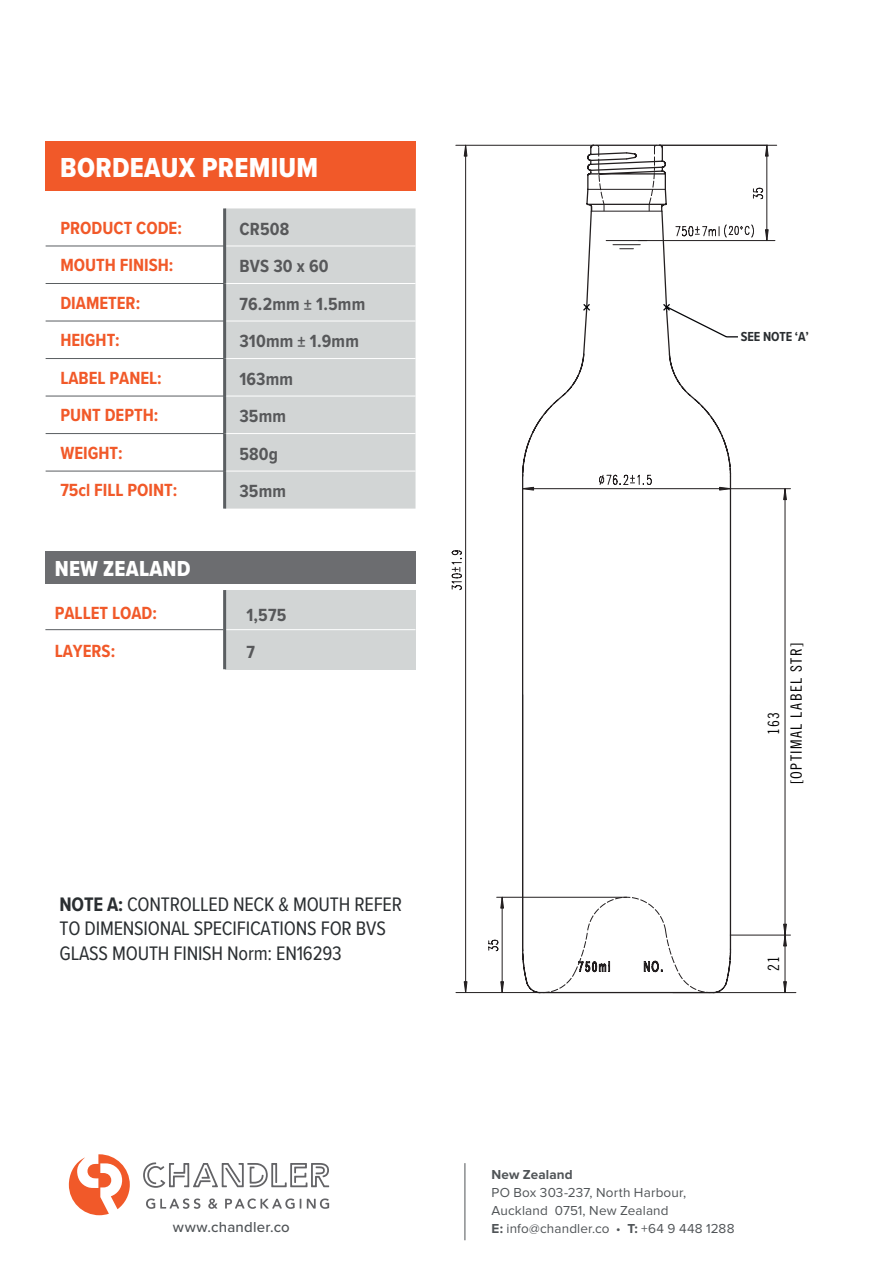
<style>
.page{position:relative;width:893px;height:1263px;background:#fff}
.page>*{position:absolute;margin:0;border:0;box-sizing:border-box;transform-origin:0 0}
.t1{font:28.5px "Proxima Nova Cond Extrabld";letter-spacing:.01em;color:#fff}
.t2{font:22.5px "Proxima Nova Cond Extrabld";letter-spacing:.01em;color:#fff}
.t3{font:20.25px/24.3px "Proxima Nova Cond";letter-spacing:-.01em;color:#2a2e31}
.t4{font:700 18.3px/37.5px "Proxima Nova Cond";color:#f15929}
.t5{font:700 18.3px/37.5px "Proxima Nova Cond";letter-spacing:.01em;color:#57585a}
.t6{font:15.6px "Trade Gothic LT Std Cn 18";letter-spacing:.09em;color:#000001}
.t7{font:500 15px "Proxima Nova";letter-spacing:.015em;color:#505457}
.t8{font:13.5px/17.9px "Proxima Nova";letter-spacing:.01em;color:#505457}
.t9{font:700 13.5px "Proxima Nova";letter-spacing:.005em;color:#505457}
.t10{font:700 13.5px "Proxima Nova Cond";letter-spacing:-.01em;color:#2a2e31}
.s1{font-weight:700}
.s2{font-weight:900}
</style>
<div class="page">
<hr style="left:465px;top:1163px;width:1px;height:77px;background:#505457">
<svg style="left:208px;top:1198px;width:9px;height:11px"></svg>
<svg style="left:307px;top:1198px;width:22px;height:11px"></svg>
<svg style="left:225px;top:1198px;width:76px;height:11px"></svg>
<svg style="left:146px;top:1198px;width:54px;height:11px"></svg>
<svg style="left:143px;top:1162px;width:186px;height:26px"></svg>
<svg style="left:69px;top:1154px;width:61px;height:61px"></svg>
<div style="left:226px;top:208px;width:190px;height:301px;background:#d2d5d5"></div>
<hr style="left:46px;top:246px;width:179px;height:1px;background:#5a5e61">
<hr style="left:46px;top:283px;width:179px;height:1px;background:#5a5e61">
<hr style="left:46px;top:321px;width:179px;height:1px;background:#5a5e61">
<hr style="left:46px;top:358px;width:179px;height:1px;background:#5a5e61">
<hr style="left:46px;top:396px;width:179px;height:1px;background:#5a5e61">
<hr style="left:46px;top:433px;width:179px;height:1px;background:#5a5e61">
<hr style="left:46px;top:471px;width:179px;height:1px;background:#5a5e61">
<hr style="left:225px;top:246px;width:191px;height:1px;background:#fff">
<hr style="left:225px;top:283px;width:191px;height:1px;background:#fff">
<hr style="left:225px;top:321px;width:191px;height:1px;background:#fff">
<hr style="left:225px;top:358px;width:191px;height:1px;background:#fff">
<hr style="left:225px;top:396px;width:191px;height:1px;background:#fff">
<hr style="left:225px;top:433px;width:191px;height:1px;background:#fff">
<hr style="left:225px;top:471px;width:191px;height:1px;background:#fff">
<div style="left:225px;top:590px;width:190px;height:79px;background:#d2d5d5"></div>
<hr style="left:45px;top:629px;width:180px;height:1px;background:#5a5e61">
<hr style="left:223px;top:629px;width:192px;height:1px;background:#fff">
<hr style="left:223px;top:590px;width:3px;height:79px;background:#5a5e61">
<hr style="left:223px;top:208px;width:3px;height:38px;background:#5a5e61">
<hr style="left:223px;top:246px;width:3px;height:37px;background:#5a5e61">
<hr style="left:223px;top:283px;width:3px;height:38px;background:#5a5e61">
<hr style="left:223px;top:321px;width:3px;height:37px;background:#5a5e61">
<hr style="left:223px;top:358px;width:3px;height:38px;background:#5a5e61">
<hr style="left:223px;top:396px;width:3px;height:38px;background:#5a5e61">
<hr style="left:223px;top:434px;width:3px;height:37px;background:#5a5e61">
<hr style="left:223px;top:471px;width:3px;height:38px;background:#5a5e61">
<div style="left:46px;top:551px;width:370px;height:33px;background:#6c6d70"></div>
<div style="left:45px;top:141px;width:371px;height:50px;background:#f15929"></div>
<svg style="left:652px;top:478px;width:80px;height:500px"></svg>
<svg style="left:667px;top:339px;width:65px;height:139px"></svg>
<hr style="left:523px;top:488px;width:207px;height:1px;background:#231f20">
<svg style="left:719px;top:487px;width:12px;height:3px"></svg>
<hr style="left:730px;top:695px;width:1px;height:254px;background:#231f20">
<svg style="left:465px;top:144px;width:187px;height:843px"></svg>
<svg style="left:464px;top:981px;width:3px;height:11px"></svg>
<svg style="left:464px;top:144px;width:3px;height:12px"></svg>
<svg style="left:451px;top:550px;width:11px;height:41px"></svg>
<svg style="left:556px;top:353px;width:29px;height:49px"></svg>
<hr style="left:638px;top:240px;width:137px;height:1px;background:#231f20">
<hr style="left:456px;top:145px;width:138px;height:1px;background:#231f20">
<hr style="left:660px;top:145px;width:117px;height:1px;background:#231f20">
<svg style="left:525px;top:896px;width:203px;height:98px"></svg>
<hr style="left:502px;top:897px;width:1px;height:95px;background:#231f20">
<svg style="left:501px;top:896px;width:3px;height:12px"></svg>
<svg style="left:501px;top:981px;width:3px;height:11px"></svg>
<hr style="left:497px;top:897px;width:130px;height:1px;background:#231f20">
<hr style="left:456px;top:992px;width:85px;height:1px;background:#231f20">
<svg style="left:488px;top:939px;width:11px;height:13px"></svg>
<hr style="left:785px;top:935px;width:1px;height:57px;background:#231f20">
<svg style="left:783px;top:981px;width:2px;height:11px"></svg>
<hr style="left:673px;top:992px;width:123px;height:1px;background:#231f20">
<hr style="left:785px;top:489px;width:1px;height:446px;background:#231f20">
<svg style="left:783px;top:924px;width:2px;height:22px"></svg>
<svg style="left:783px;top:489px;width:2px;height:11px"></svg>
<hr style="left:730px;top:935px;width:60px;height:1px;background:#231f20">
<hr style="left:730px;top:488px;width:60px;height:1px;background:#231f20">
<svg style="left:582px;top:144px;width:186px;height:195px"></svg>
<h1 class="t1" style="left:60px;top:146px;width:259px">BORDEAUX PREMIUM</h1>
<p class="t4" style="left:60px;top:208px;width:123px">PRODUCT CODE:<br>MOUTH FINISH:<br>DIAMETER:<br>HEIGHT:<br>LABEL PANEL:<br>PUNT DEPTH:<br>WEIGHT:<br>75cl FILL POINT:</p>
<p class="t2" style="left:55px;top:552px;width:137px">NEW ZEALAND</p>
<p class="t4" style="left:55px;top:594px;width:104px">PALLET LOAD:<br>LAYERS:</p>
<p class="t5" style="left:239px;top:210px;width:127px">CR508<br>BVS 30 x 60<br>76.2mm ± 1.5mm<br>310mm ± 1.9mm<br>163mm<br>35mm<br>580g<br>35mm</p>
<p class="t5" style="left:246px;top:596px;width:42px">1,575<br>7</p>
<p class="t3" style="left:60px;top:891px;width:344px"><span class="s1">NOTE A:</span> CONTROLLED NECK &amp; MOUTH REFER<br>TO DIMENSIONAL SPECIFICATIONS FOR BVS<br>GLASS MOUTH FINISH Norm: EN16293</p>
<p class="t10" style="left:741px;top:326px;width:69px">SEE NOTE ‘A’</p>
<p class="t9" style="left:492px;top:1165px;width:83px">New Zealand</p>
<p class="t8" style="left:492px;top:1184px;width:196px">PO Box 303-237, North Harbour,<br>Auckland 0751, New Zealand</p>
<p class="t6" style="left:764px;top:735px;width:24px;rotate:-90deg">163</p>
<p class="t6" style="left:787px;top:784px;width:143px;rotate:-90deg">[OPTIMAL LABEL STR]</p>
<p class="t6" style="left:764px;top:971px;width:16px;rotate:-90deg">21</p>
<p class="t7" style="left:173px;top:1219px;width:119px">www.chandler.co</p>
<p class="t8" style="left:492px;top:1220px;width:244px"><span class="s1">E:</span> info@chandler.co <span class="s2">·</span> <span class="s1">T:</span> +64 9 448 1288</p>
</div>
